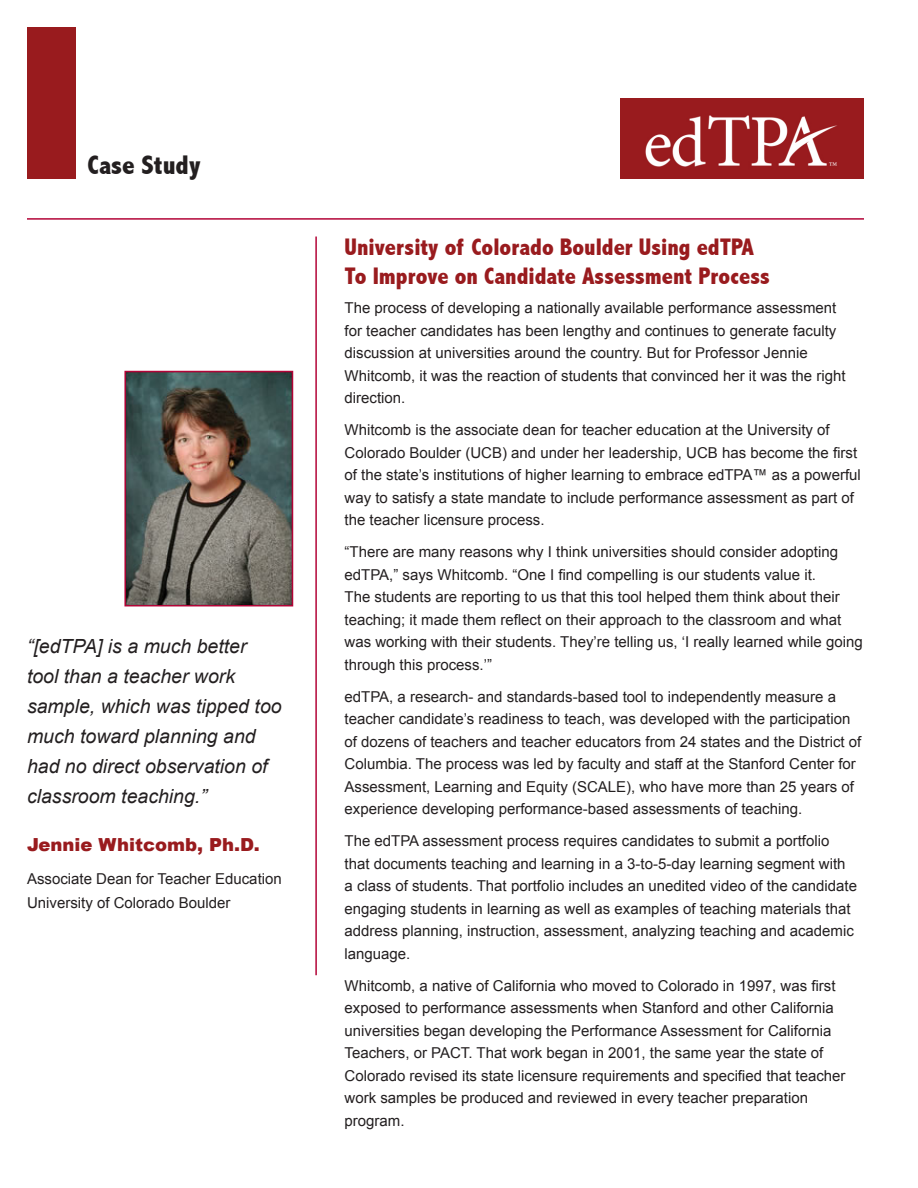
<style>
.page{position:relative;width:918px;height:1188px;background:#fff}
.page>*{position:absolute;margin:0;border:0;box-sizing:border-box;transform-origin:0 0}
.t1{font:800 condensed 27px "Abadi";color:#231f20}
.t2{font:800 condensed 24px "Abadi";color:#991b1e}
.Body{font:italic 19.5px/30px "Arial";color:#231f20}
.Body-2{font:900 18px "Arial";color:#991b1e}
.Body-3{font:15px/22.5px "Arial";color:#231f20}
</style>
<div class="page">
<hr style="left:27px;top:218px;width:837px;height:2px;background:#b30437">
<div style="left:27px;top:27px;width:49px;height:151px;background:#991b1e"></div>
<img style="left:621px;top:98px;width:243px;height:80px">
<hr style="left:315px;top:237px;width:2px;height:738px;background:#b30437">
<img style="left:127px;top:374px;width:163px;height:229px">
<div style="left:124px;top:371px;width:169px;height:235px;border:2px solid #b30437"></div>
<p class="t1" style="left:87px;top:149px;width:115px">Case Study</p>
<p class="Body" style="left:27px;top:631px;width:256px">“[edTPA] is a much better tool than a teacher work sample, which was tipped too much toward planning and had no direct observation of classroom teaching.”</p>
<p class="Body-2" style="left:27px;top:831px;width:234px">Jennie Whitcomb, Ph.D.</p>
<p class="Body-3" style="left:27px;top:867px;width:256px;line-height:24px">Associate Dean for Teacher Education<br>University of Colorado Boulder</p>
<p class="t2" style="left:345px;top:233px;width:411px">University of Colorado Boulder Using edTPA</p>
<p class="t2" style="left:345px;top:262px;width:427px">To Improve on Candidate Assessment Process</p>
<p class="Body-3" style="left:345px;top:297px;width:503px">The process of developing a nationally available performance assessment for teacher candidates has been lengthy and continues to generate faculty discussion at universities around the country. But for Professor Jennie Whitcomb, it was the reaction of students that convinced her it was the right direction.</p>
<p class="Body-3" style="left:345px;top:419px;width:518px">Whitcomb is the associate dean for teacher education at the University of Colorado Boulder (UCB) and under her leadership, UCB has become the first of the state’s institutions of higher learning to embrace edTPA™ as a powerful way to satisfy a state mandate to include performance assessment as part of the teacher licensure process.</p>
<p class="Body-3" style="left:345px;top:541px;width:520px">“There are many reasons why I think universities should consider adopting edTPA,” says Whitcomb. “One I find compelling is our students value it.<br>The students are reporting to us that this tool helped them think about their teaching; it made them reflect on their approach to the classroom and what was working with their students. They’re telling us, ‘I really learned while going through this process.’”</p>
<p class="Body-3" style="left:345px;top:685px;width:518px">edTPA, a research- and standards-based tool to independently measure a teacher candidate’s readiness to teach, was developed with the participation of dozens of teachers and teacher educators from 24 states and the District of Columbia. The process was led by faculty and staff at the Stanford Center for Assessment, Learning and Equity (SCALE), who have more than 25 years of experience developing performance-based assessments of teaching.</p>
<p class="Body-3" style="left:345px;top:830px;width:514px">The edTPA assessment process requires candidates to submit a portfolio that documents teaching and learning in a 3-to-5-day learning segment with a class of students. That portfolio includes an unedited video of the candidate engaging students in learning as well as examples of teaching materials that address planning, instruction, assessment, analyzing teaching and academic language.</p>
<p class="Body-3" style="left:345px;top:974px;width:503px">Whitcomb, a native of California who moved to Colorado in 1997, was first exposed to performance assessments when Stanford and other California universities began developing the Performance Assessment for California Teachers, or PACT. That work began in 2001, the same year the state of Colorado revised its state licensure requirements and specified that teacher work samples be produced and reviewed in every teacher preparation program.</p>
</div>
